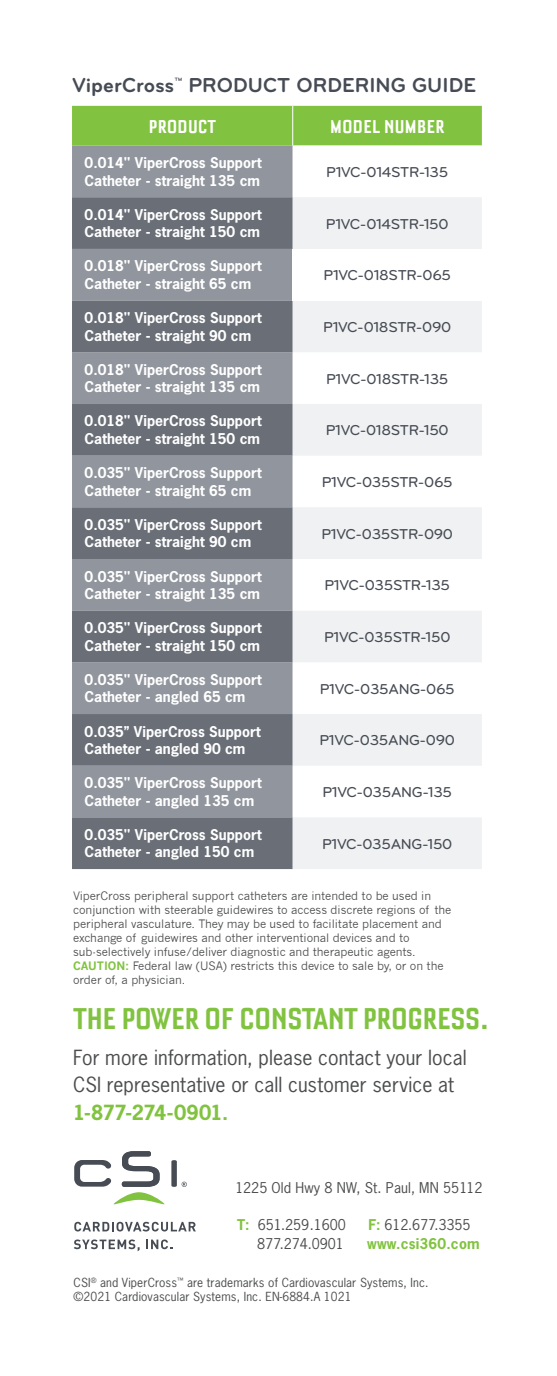
<style>
.page{position:relative;width:557px;height:1376px;background:#fff}
.page>*{position:absolute;margin:0;border:0;box-sizing:border-box;transform-origin:0 0}
.t1{font:700 condensed 36.75px "Bourgeois";letter-spacing:-.03em;color:#81c340}
.t2{font:700 condensed 22.75px "Bourgeois";letter-spacing:-.01em;color:#fff}
.Product_Head{font:700 21px "Bryant Pro";color:#464b54}
.Product_Head-2{font:19.6px/26.4px "News Gothic Std";letter-spacing:.005em;color:#4b4c4d}
.Product_Head-3{font:700 19.6px "News Gothic Std";letter-spacing:-.025em;color:#81c340}
.t3{font:500 14.88px "Bryant Pro";letter-spacing:-.02em;color:#464b54}
.t4{font:700 14px/17.5px "News Gothic Std";color:#fff}
.t5{font:14px "News Gothic Std";letter-spacing:-.005em;color:#4b4c4d}
.t6{font:700 14px "News Gothic Std";letter-spacing:.015em;color:#81c340}
.t7{font:11.9px "News Gothic Std";letter-spacing:.01em;color:#4b4c4d}
.t8{font:11.38px/14px "News Gothic";letter-spacing:-.005em;color:#4b4c4d}
.s1{font-weight:700;color:#81c340}
</style>
<div class="page">
<svg style="left:113px;top:1192px;width:52px;height:12px"></svg>
<svg style="left:74px;top:1221px;width:122px;height:10px"></svg>
<svg style="left:74px;top:1239px;width:65px;height:12px"></svg>
<svg style="left:146px;top:1239px;width:26px;height:10px"></svg>
<svg style="left:122px;top:1151px;width:37px;height:35px"></svg>
<svg style="left:74px;top:1160px;width:37px;height:26px"></svg>
<svg style="left:171px;top:1160px;width:16px;height:26px"></svg>
<div style="left:72px;top:106px;width:409px;height:40px;background:#81c340"></div>
<div style="left:72px;top:146px;width:220px;height:51px;background:#91959d"></div>
<svg style="left:72px;top:197px;width:220px;height:672px;background:#7b8088"></svg>
<svg style="left:292px;top:197px;width:189px;height:672px;fill:#f0f1f2"></svg>
<div style="left:292px;top:249px;width:189px;height:51px;background:#fff"></div>
<hr style="left:292px;top:106px;width:1px;height:40px;background:#fff">
<p class="Product_Head" style="left:72px;top:72px;width:405px">ViperCross<sup>™</sup> PRODUCT ORDERING GUIDE</p>
<p class="t2" style="left:148px;top:115px;width:69px">PRODUCT</p>
<p class="t2" style="left:330px;top:115px;width:116px">MODEL NUMBER</p>
<p class="t4" style="left:85px;top:154px;width:179px">0.014" ViperCross Support<br>Catheter - straight 135 cm</p>
<p class="t3" style="left:326px;top:163px;width:123px">P1VC-014STR-135</p>
<p class="t4" style="left:85px;top:205px;width:179px">0.014" ViperCross Support<br>Catheter - straight 150 cm</p>
<p class="t3" style="left:326px;top:215px;width:124px">P1VC-014STR-150</p>
<p class="t4" style="left:85px;top:257px;width:179px">0.018" ViperCross Support<br>Catheter - straight 65 cm</p>
<p class="t3" style="left:323px;top:266px;width:129px">P1VC-018STR-065</p>
<p class="t4" style="left:85px;top:309px;width:179px">0.018" ViperCross Support<br>Catheter - straight 90 cm</p>
<p class="t3" style="left:323px;top:318px;width:129px">P1VC-018STR-090</p>
<p class="t4" style="left:85px;top:360px;width:179px">0.018" ViperCross Support<br>Catheter - straight 135 cm</p>
<p class="t3" style="left:326px;top:370px;width:124px">P1VC-018STR-135</p>
<p class="t4" style="left:85px;top:412px;width:179px">0.018" ViperCross Support<br>Catheter - straight 150 cm</p>
<p class="t3" style="left:326px;top:421px;width:124px">P1VC-018STR-150</p>
<p class="t4" style="left:85px;top:464px;width:179px">0.035" ViperCross Support<br>Catheter - straight 65 cm</p>
<p class="t3" style="left:322px;top:473px;width:132px">P1VC-035STR-065</p>
<p class="t4" style="left:85px;top:515px;width:179px">0.035" ViperCross Support<br>Catheter - straight 90 cm</p>
<p class="t3" style="left:321px;top:525px;width:133px">P1VC-035STR-090</p>
<p class="t4" style="left:85px;top:567px;width:179px">0.035" ViperCross Support<br>Catheter - straight 135 cm</p>
<p class="t3" style="left:324px;top:576px;width:127px">P1VC-035STR-135</p>
<p class="t4" style="left:85px;top:619px;width:179px">0.035" ViperCross Support<br>Catheter - straight 150 cm</p>
<p class="t3" style="left:324px;top:628px;width:128px">P1VC-035STR-150</p>
<p class="t4" style="left:85px;top:670px;width:179px">0.035" ViperCross Support<br>Catheter - angled 65 cm</p>
<p class="t3" style="left:320px;top:679px;width:136px">P1VC-035ANG-065</p>
<p class="t4" style="left:85px;top:722px;width:178px">0.035” ViperCross Support<br>Catheter - angled 90 cm</p>
<p class="t3" style="left:319px;top:731px;width:137px">P1VC-035ANG-090</p>
<p class="t4" style="left:85px;top:774px;width:179px">0.035" ViperCross Support<br>Catheter - angled 135 cm</p>
<p class="t3" style="left:322px;top:783px;width:131px">P1VC-035ANG-135</p>
<p class="t4" style="left:85px;top:825px;width:179px">0.035" ViperCross Support<br>Catheter - angled 150 cm</p>
<p class="t3" style="left:322px;top:834px;width:132px">P1VC-035ANG-150</p>
<p class="t8" style="left:73px;top:888px;width:379px">ViperCross peripheral support catheters are intended to be used in conjunction with steerable guidewires to access discrete regions of the peripheral vasculature. They may be used to facilitate placement and exchange of guidewires and other interventional devices and to sub-selectively infuse/deliver diagnostic and therapeutic agents.</p>
<p class="t8" style="left:73px;top:958px;width:372px"><span class="s1">CAUTION:</span> Federal law (USA) restricts this device to sale by, or on the</p>
<p class="t8" style="left:73px;top:972px;width:114px">order of, a physician.</p>
<p class="t1" style="left:73px;top:1000px;width:418px">THE POWER OF CONSTANT PROGRESS.</p>
<p class="Product_Head-2" style="left:73px;top:1044px;width:395px">For more information, please contact your local<br>CSI representative or call customer service at</p>
<p class="Product_Head-3" style="left:73px;top:1099px;width:157px">1-877-274-0901.</p>
<p class="t5" style="left:235px;top:1178px;width:248px">1225 Old Hwy 8 NW, St. Paul, MN 55112</p>
<p class="t5" style="left:237px;top:1215px;width:110px"><span class="s1">T:</span> 651.259.1600</p>
<p class="t5" style="left:368px;top:1215px;width:104px"><span class="s1">F:</span> 612.677.3355</p>
<p class="t5" style="left:257px;top:1234px;width:88px">877.274.0901</p>
<p class="t6" style="left:367px;top:1234px;width:114px">www.csi360.com</p>
<p class="t7" style="left:74px;top:1275px;width:356px">CSI<sup>®</sup> and ViperCross<sup>™</sup> are trademarks of Cardiovascular Systems, Inc.</p>
<p class="t7" style="left:74px;top:1289px;width:279px">©2021 Cardiovascular Systems, Inc. EN-6884.A 1021</p>
</div>
